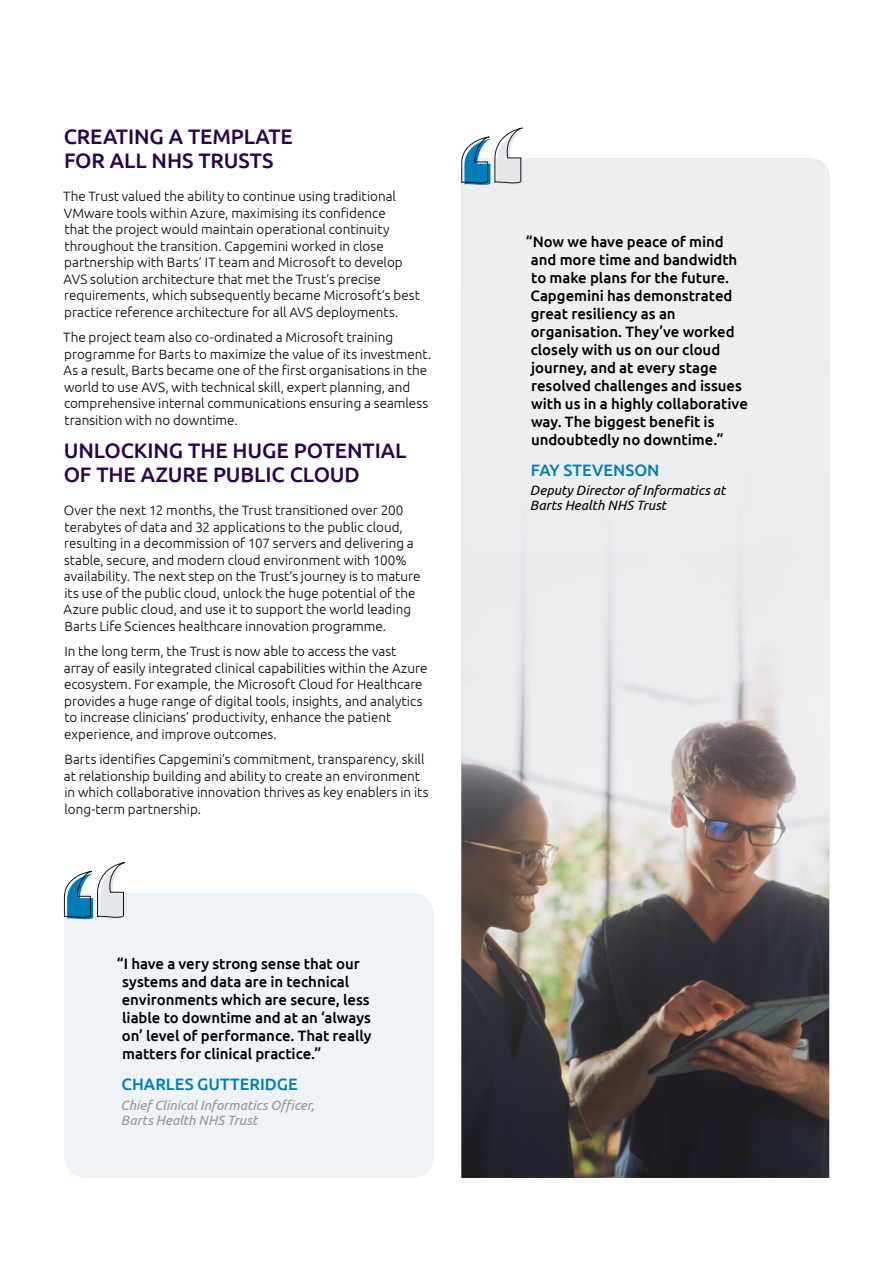
<style>
.page{position:relative;width:893px;height:1263px;background:#fff}
.page>*{position:absolute;margin:0;border:0;box-sizing:border-box;transform-origin:0 0}
.t1{font:500 21px/24px "Ubuntu";letter-spacing:-.005em;color:#2c004b}
.t2{font:500 16.5px "Ubuntu";color:#007db7}
.t3{font:500 15px/18px "Ubuntu";letter-spacing:-.005em;color:#000}
.t4{font:300 13.5px/16.5px "Ubuntu";color:#000}
.t5{font:italic 13.5px/15px "Ubuntu";color:#939598}
.t6{font:italic 13.5px/15px "Ubuntu";color:#000}
</style>
<div class="page">
<img style="left:461px;top:159px;width:368px;height:1019px">
<div style="left:64px;top:893px;width:370px;height:285px;background:#eef3f8;border-radius:21px"></div>
<svg style="left:64px;top:862px;width:62px;height:58px"></svg>
<svg style="left:461px;top:127px;width:64px;height:151px;background:#d6e0e6"></svg>
<h1 class="t1" style="left:64px;top:124px;width:231px">CREATING A TEMPLATE<br>FOR ALL NHS TRUSTS</h1>
<p class="t4" style="left:63px;top:188px;width:358px">The Trust valued the ability to continue using traditional VMware tools within Azure, maximising its confidence<br>that the project would maintain operational continuity throughout the transition. Capgemini worked in close partnership with Barts’ IT team and Microsoft to develop AVS solution architecture that met the Trust’s precise requirements, which subsequently became Microsoft’s best practice reference architecture for all AVS deployments.</p>
<p class="t4" style="left:63px;top:329px;width:370px">The project team also co-ordinated a Microsoft training programme for Barts to maximize the value of its investment.<br>As a result, Barts became one of the first organisations in the world to use AVS, with technical skill, expert planning, and comprehensive internal communications ensuring a seamless transition with no downtime.</p>
<h1 class="t1" style="left:64px;top:438px;width:344px">UNLOCKING THE HUGE POTENTIAL<br>OF THE AZURE PUBLIC CLOUD</h1>
<p class="t4" style="left:64px;top:502px;width:358px">Over the next 12 months, the Trust transitioned over 200 terabytes of data and 32 applications to the public cloud, resulting in a decommission of 107 servers and delivering a stable, secure, and modern cloud environment with 100% availability. The next step on the Trust’s journey is to mature its use of the public cloud, unlock the huge potential of the Azure public cloud, and use it to support the world leading Barts Life Sciences healthcare innovation programme.</p>
<p class="t4" style="left:64px;top:643px;width:365px">In the long term, the Trust is now able to access the vast array of easily integrated clinical capabilities within the Azure ecosystem. For example, the Microsoft Cloud for Healthcare provides a huge range of digital tools, insights, and analytics to increase clinicians’ productivity, enhance the patient experience, and improve outcomes.</p>
<p class="t4" style="left:64px;top:751px;width:366px">Barts identifies Capgemini’s commitment, transparency, skill at relationship building and ability to create an environment in which collaborative innovation thrives as key enablers in its long-term partnership.</p>
<p class="t3" style="left:122px;top:954px;width:251px;text-indent:-5px">“I have a very strong sense that our systems and data are in technical environments which are secure, less liable to downtime and at an ‘always on’ level of performance. That really matters for clinical practice.”</p>
<p class="t2" style="left:122px;top:1074px;width:178px">CHARLES GUTTERIDGE</p>
<p class="t5" style="left:121px;top:1097px;width:195px">Chief Clinical Informatics Officer,<br>Barts Health NHS Trust</p>
<p class="t3" style="left:530px;top:232px;width:219px;text-indent:-5px">“Now we have peace of mind and more time and bandwidth to make plans for the future.<br>Capgemini has demonstrated great resiliency as an organisation. They’ve worked closely with us on our cloud journey, and at every stage resolved challenges and issues with us in a highly collaborative way. The biggest benefit is undoubtedly no downtime.”</p>
<p class="t2" style="left:531px;top:460px;width:130px">FAY STEVENSON</p>
<p class="t6" style="left:530px;top:483px;width:197px">Deputy Director of Informatics at<br>Barts Health NHS Trust</p>
</div>
